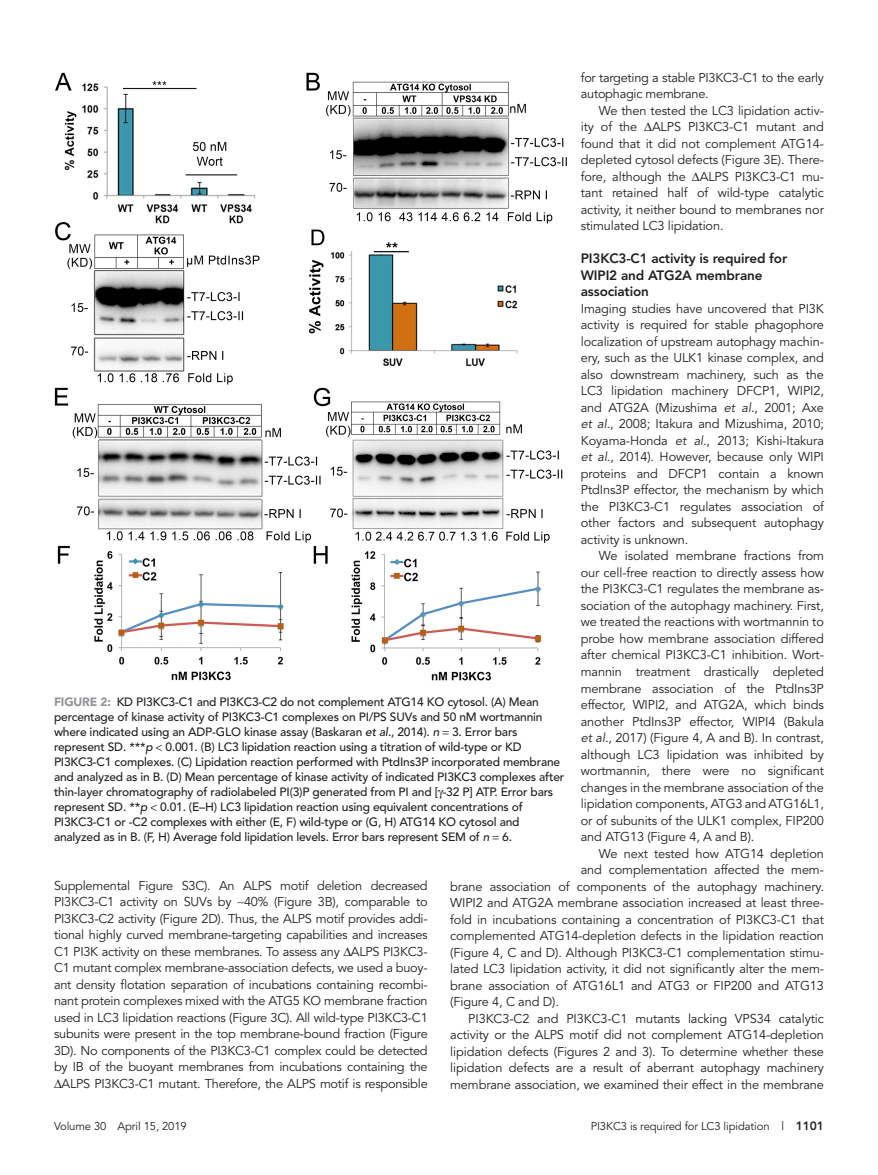
<style>
.page{position:relative;width:878px;height:1175px;background:#fff}
.page>*{position:absolute;margin:0;border:0;box-sizing:border-box;transform-origin:0 0}
.t1{font:800 13.5px/16.5px "Avenir";letter-spacing:-.01em;color:#231f20}
.Para{font:12.75px/16.5px "Avenir";letter-spacing:-.02em;color:#231f20;text-align:justify}
.ParaFL{font:12.75px/16.5px "Avenir";letter-spacing:-.01em;color:#231f20;text-align:justify}
.FigCaption{font:500 12px/15px "Avenir";letter-spacing:-.015em;color:#231f20}
.t2{font:11.25px "Avenir";letter-spacing:-.01em;color:#231f20}
.s1{font-style:italic}
.s2{font-weight:900;color:#939598}
.s3{font-size:12px}
.s4{font-weight:800;font-size:12px}
</style>
<div class="page">
<img style="left:54px;top:72px;width:513px;height:609px">
<p class="Para" style="left:580px;top:69px;width:245px">for targeting a stable PI3KC3-C1 to the early autophagic membrane.</p>
<p class="Para" style="left:580px;top:102px;width:245px;text-indent:18px">We then tested the LC3 lipidation activ&shy;ity of the ALPS PI3KC3-C1 mutant and found that it did not complement ATG14- depleted cytosol defects (Figure 3E). There&shy;fore, although the ALPS PI3KC3-C1 mu&shy;tant retained half of wild-type catalytic activity, it neither bound to membranes nor stimulated LC3 lipidation.</p>
<h2 class="t1" style="left:580px;top:250px;width:208px">PI3KC3-C1 activity is required for<br>WIPI2 and ATG2A membrane association</h2>
<p class="ParaFL" style="left:580px;top:300px;width:245px">Imaging studies have uncovered that PI3K activity is required for stable phagophore localization of upstream autophagy machin&shy;ery, such as the ULK1 kinase complex, and also downstream machinery, such as the LC3 lipidation machinery DFCP1, WIPI2, and ATG2A (Mizushima <span class="s1">et al.</span>, 2001; Axe <span class="s1">et al.</span>, 2008; Itakura and Mizushima, 2010; Koyama-Honda <span class="s1">et al.</span>, 2013; Kishi-Itakura <span class="s1">et al.</span>, 2014). However, because only WIPI proteins and DFCP1 contain a known PtdIns3P effector, the mechanism by which the PI3KC3-C1 regulates association of other factors and subsequent autophagy activity is unknown.</p>
<p class="Para" style="left:580px;top:548px;width:245px;text-indent:18px">We isolated membrane fractions from our cell-free reaction to directly assess how the PI3KC3-C1 regulates the membrane as&shy;sociation of the autophagy machinery. First, we treated the reactions with wortmannin to probe how membrane association differed after chemical PI3KC3-C1 inhibition. Wort&shy;mannin treatment drastically depleted membrane association of the PtdIns3P effector, WIPI2, and ATG2A, which binds another PtdIns3P effector, WIPI4 (Bakula <span class="s1">et al.</span>, 2017) (Figure 4, A and B). In contrast, although LC3 lipidation was inhibited by wortmannin, there were no significant changes in the membrane association of the lipidation components, ATG3 and ATG16L1, or of subunits of the ULK1 complex, FIP200 and ATG13 (Figure 4, A and B).</p>
<p class="Para" style="left:598px;top:845px;width:227px">We next tested how ATG14 depletion</p>
<p class="Para" style="left:580px;top:861px;width:245px">and complementation affected the mem-</p>
<p class="Para" style="left:450px;top:878px;width:375px">brane association of components of the autophagy machinery.</p>
<p class="Para" style="left:450px;top:894px;width:375px">WIPI2 and ATG2A membrane association increased at least three-</p>
<p class="Para" style="left:450px;top:911px;width:375px">fold in incubations containing a concentration of PI3KC3-C1 that</p>
<p class="Para" style="left:450px;top:927px;width:375px">complemented ATG14-depletion defects in the lipidation reaction</p>
<p class="Para" style="left:450px;top:944px;width:375px">(Figure 4, C and D). Although PI3KC3-C1 complementation stimu-</p>
<p class="Para" style="left:450px;top:960px;width:375px">lated LC3 lipidation activity, it did not significantly alter the mem-</p>
<p class="Para" style="left:450px;top:977px;width:375px">brane association of ATG16L1 and ATG3 or FIP200 and ATG13</p>
<p class="Para" style="left:450px;top:993px;width:110px">(Figure 4, C and D).</p>
<p class="Para" style="left:450px;top:1010px;width:375px;text-indent:18px">PI3KC3-C2 and PI3KC3-C1 mutants lacking VPS34 catalytic activity or the ALPS motif did not complement ATG14-depletion lipidation defects (Figures 2 and 3). To determine whether these lipidation defects are a result of aberrant autophagy machinery membrane association, we examined their effect in the membrane</p>
<p class="FigCaption" style="left:54px;top:694px;width:511px"><span class="s2">FIGURE 2:</span> KD PI3KC3-C1 and PI3KC3-C2 do not complement ATG14 KO cytosol. (A) Mean percentage of kinase activity of PI3KC3-C1 complexes on PI/PS SUVs and 50 nM wortmannin where indicated using an ADP-GLO kinase assay (Baskaran <span class="s1">et al.</span>, 2014). <span class="s1">n</span> 3. Error bars represent SD. ***<span class="s1">p</span> 0.001. (B) LC3 lipidation reaction using a titration of wild-type or KD PI3KC3-C1 complexes. (C) Lipidation reaction performed with PtdIns3P incorporated membrane and analyzed as in B. (D) Mean percentage of kinase activity of indicated PI3KC3 complexes after thin-layer chromatography of radiolabeled PI(3)P generated from PI and [ -32 P] ATP. Error bars represent SD. **<span class="s1">p</span> 0.01. (E–H) LC3 lipidation reaction using equivalent concentrations of PI3KC3-C1 or -C2 complexes with either (E, F) wild-type or (G, H) ATG14 KO cytosol and analyzed as in B. (F, H) Average fold lipidation levels. Error bars represent SEM of <span class="s1">n</span> 6.</p>
<p class="Para" style="left:54px;top:877px;width:375px;text-align:center">Supplemental Figure S3C). An ALPS motif deletion decreased PI3KC3-C1 activity on SUVs by ∼40% (Figure 3B), comparable to PI3KC3-C2 activity (Figure 2D). Thus, the ALPS motif provides addi&shy;tional highly curved membrane-targeting capabilities and increases C1 PI3K activity on these membranes. To assess any ALPS PI3KC3- C1 mutant complex membrane-association defects, we used a buoy&shy;ant density flotation separation of incubations containing recombi&shy;nant protein complexes mixed with the ATG5 KO membrane fraction used in LC3 lipidation reactions (Figure 3C). All wild-type PI3KC3-C1 subunits were present in the top membrane-bound fraction (Figure 3D). No components of the PI3KC3-C1 complex could be detected by IB of the buoyant membranes from incubations containing the ALPS PI3KC3-C1 mutant. Therefore, the ALPS motif is responsible</p>
<p class="t2" style="left:54px;top:1119px;width:134px">Volume 30 April 15, 2019</p>
<p class="t2" style="left:590px;top:1119px;width:235px">PI3KC3 is required for LC3 lipidation <span class="s3">|</span> <span class="s4">1101</span></p>
</div>
